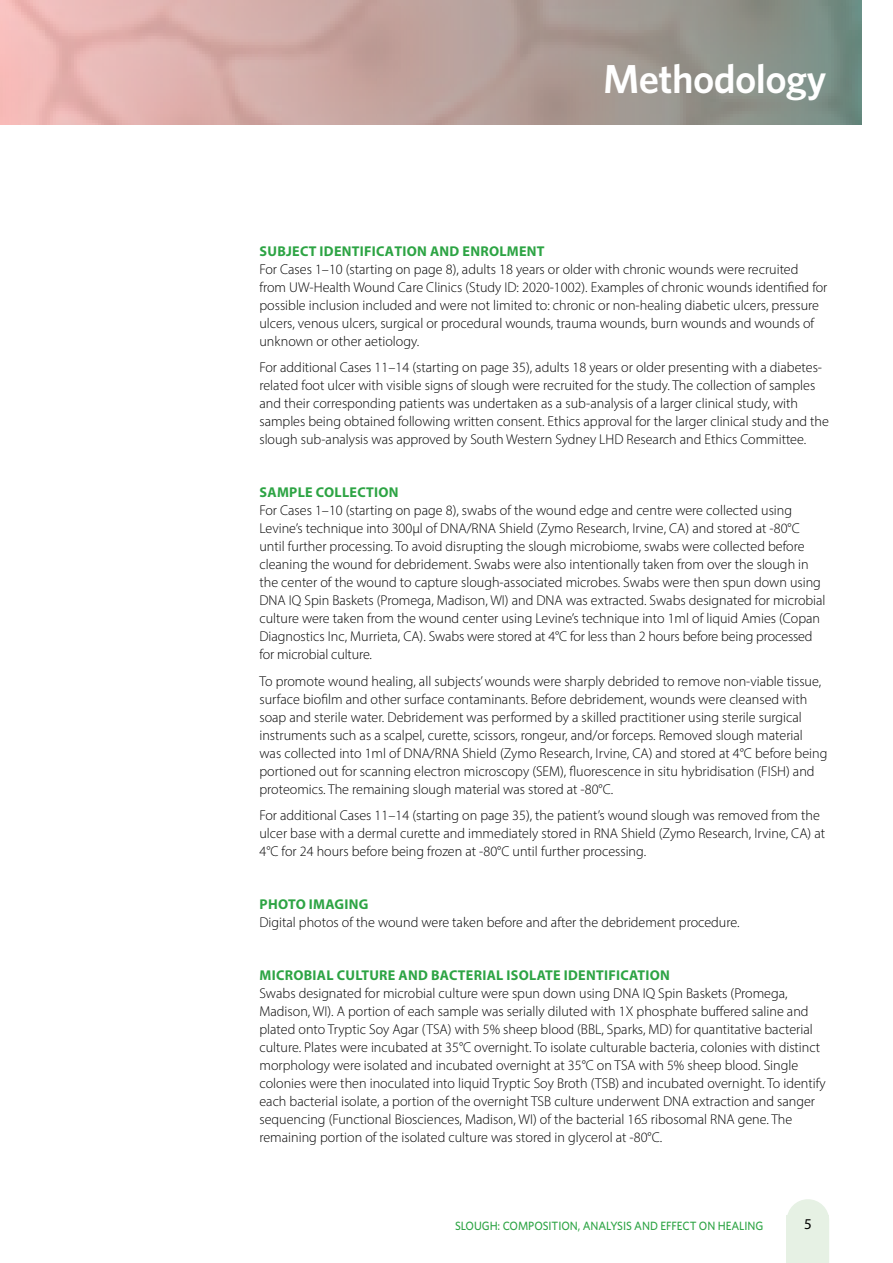
<style>
.page{position:relative;width:893px;height:1263px;background:#fff}
.page>*{position:absolute;margin:0;border:0;box-sizing:border-box;transform-origin:0 0}
.t1{font:600 40.5px "Whitney";letter-spacing:-.015em;color:#fff}
.t2{font:15px "Myriad Pro";color:#000}
.t3{font:300 14.25px/18px "Myriad Pro";color:#000}
.t4{font:700 14.25px "Myriad Pro";letter-spacing:.02em;color:#2da444}
.t5{font:500 12px "Whitney";letter-spacing:-.005em;color:#2da444;scale:.95 1}
</style>
<div class="page">
<svg style="left:1px;top:0;width:860px;height:125px;background:#b9a19c"></svg>
<hr style="left:0;top:0;width:1px;height:125px;background:#f9bdba">
<svg style="left:787px;top:1199px;width:41px;height:16px"></svg>
<div style="left:786px;top:1215px;width:43px;height:48px;background:#e6f1e4"></div>
<h1 class="t1" style="left:603px;top:54px;width:225px">Methodology</h1>
<p class="t4" style="left:260px;top:241px;width:287px">SUBJECT IDENTIFICATION AND ENROLMENT</p>
<p class="t3" style="left:259px;top:260px;width:569px">For Cases 1–10 (starting on page 8), adults 18 years or older with chronic wounds were recruited from UW-Health Wound Care Clinics (Study ID: 2020-1002). Examples of chronic wounds identified for possible inclusion included and were not limited to: chronic or non-healing diabetic ulcers, pressure ulcers, venous ulcers, surgical or procedural wounds, trauma wounds, burn wounds and wounds of unknown or other aetiology.</p>
<p class="t3" style="left:259px;top:358px;width:571px">For additional Cases 11–14 (starting on page 35), adults 18 years or older presenting with a diabetes&shy;related foot ulcer with visible signs of slough were recruited for the study. The collection of samples and their corresponding patients was undertaken as a sub-analysis of a larger clinical study, with samples being obtained following written consent. Ethics approval for the larger clinical study and the slough sub-analysis was approved by South Western Sydney LHD Research and Ethics Committee.</p>
<p class="t4" style="left:260px;top:483px;width:141px">SAMPLE COLLECTION</p>
<p class="t3" style="left:259px;top:501px;width:568px">For Cases 1–10 (starting on page 8), swabs of the wound edge and centre were collected using Levine’s technique into 300μl of DNA/RNA Shield (Zymo Research, Irvine, CA) and stored at -80°C until further processing. To avoid disrupting the slough microbiome, swabs were collected before cleaning the wound for debridement. Swabs were also intentionally taken from over the slough in the center of the wound to capture slough-associated microbes. Swabs were then spun down using DNA IQ Spin Baskets (Promega, Madison, WI) and DNA was extracted. Swabs designated for microbial culture were taken from the wound center using Levine’s technique into 1ml of liquid Amies (Copan Diagnostics Inc, Murrieta, CA). Swabs were stored at 4°C for less than 2 hours before being processed for microbial culture.</p>
<p class="t3" style="left:259px;top:672px;width:569px">To promote wound healing, all subjects’ wounds were sharply debrided to remove non-viable tissue, surface biofilm and other surface contaminants. Before debridement, wounds were cleansed with soap and sterile water. Debridement was performed by a skilled practitioner using sterile surgical instruments such as a scalpel, curette, scissors, rongeur, and/or forceps. Removed slough material was collected into 1ml of DNA/RNA Shield (Zymo Research, Irvine, CA) and stored at 4°C before being portioned out for scanning electron microscopy (SEM), fluorescence in situ hybridisation (FISH) and proteomics. The remaining slough material was stored at -80°C.</p>
<p class="t3" style="left:259px;top:806px;width:567px">For additional Cases 11–14 (starting on page 35), the patient’s wound slough was removed from the ulcer base with a dermal curette and immediately stored in RNA Shield (Zymo Research, Irvine, CA) at<br>4°C for 24 hours before being frozen at -80°C until further processing.</p>
<p class="t4" style="left:260px;top:895px;width:110px">PHOTO IMAGING</p>
<p class="t3" style="left:259px;top:913px;width:482px">Digital photos of the wound were taken before and after the debridement procedure.</p>
<p class="t4" style="left:260px;top:966px;width:412px">MICROBIAL CULTURE AND BACTERIAL ISOLATE IDENTIFICATION</p>
<p class="t3" style="left:259px;top:984px;width:568px">Swabs designated for microbial culture were spun down using DNA IQ Spin Baskets (Promega, Madison, WI). A portion of each sample was serially diluted with 1X phosphate buffered saline and plated onto Tryptic Soy Agar (TSA) with 5% sheep blood (BBL, Sparks, MD) for quantitative bacterial culture. Plates were incubated at 35°C overnight. To isolate culturable bacteria, colonies with distinct morphology were isolated and incubated overnight at 35°C on TSA with 5% sheep blood. Single colonies were then inoculated into liquid Tryptic Soy Broth (TSB) and incubated overnight. To identify each bacterial isolate, a portion of the overnight TSB culture underwent DNA extraction and sanger sequencing (Functional Biosciences, Madison, WI) of the bacterial 16S ribosomal RNA gene. The remaining portion of the isolated culture was stored in glycerol at -80°C.</p>
<p class="t5" style="left:455px;top:1219px;width:326px">SLOUGH: COMPOSITION, ANALYSIS AND EFFECT ON HEALING</p>
<p class="t2" style="left:804px;top:1214px;width:9px">5</p>
</div>
